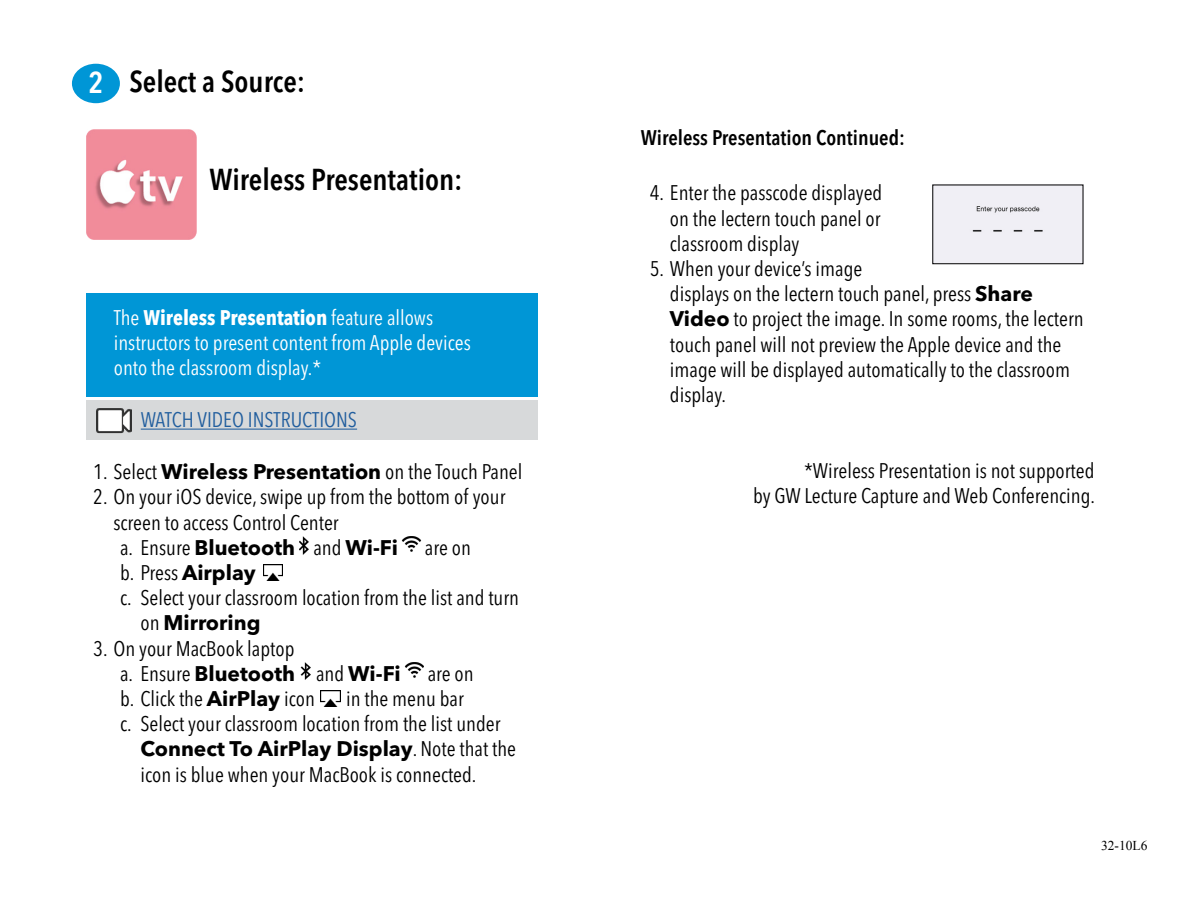
<style>
.page{position:relative;width:1188px;height:918px;background:#fff}
.page>*{position:absolute;margin:0;border:0;box-sizing:border-box;transform-origin:0 0}
.t1{font:600 condensed 30px "Avenir Next LT Pro";color:#000}
.t2{font:condensed 21px/25.2px "Avenir Next LT Pro";color:#000}
.t3{font:condensed 21px/25.2px "Avenir Next LT Pro";color:#fff}
.t4{font:700 21px "Avenir Next LT Pro";color:#000}
.t5{font:600 condensed 21px "Avenir Next LT Pro";color:#000}
.t6{font:condensed 21px "Avenir Next LT Pro";color:#215e9e}
.t7{font:13.5px "Times New Roman";color:#000}
.s1{color:#fff}
.s2{font-weight:700}
.s3{font-weight:700;font-stretch:normal}
.s4{font-weight:400;font-stretch:condensed}
</style>
<div class="page">
<div style="left:72px;top:64px;width:48px;height:39px;background:#0096d6;border-radius:50%"></div>
<div style="left:934px;top:187px;width:147px;height:75px;background:#f0eff5"></div>
<div style="left:932px;top:185px;width:151px;height:79px;border:1px solid #000"></div>
<img style="left:87px;top:130px;width:109px;height:109px">
<img style="left:299px;top:536px;width:10px;height:19px">
<img style="left:402px;top:536px;width:19px;height:16px">
<img style="left:263px;top:565px;width:20px;height:15px">
<img style="left:301px;top:662px;width:10px;height:18px">
<img style="left:405px;top:662px;width:19px;height:16px">
<img style="left:321px;top:691px;width:19px;height:15px">
<div style="left:86px;top:293px;width:452px;height:104px;background:#0096d6"></div>
<div style="left:86px;top:401px;width:452px;height:39px;background:#d7d9da"></div>
<hr style="left:141px;top:429px;width:216px;height:1px;background:#215e9e">
<img style="left:96px;top:408px;width:35px;height:26px">
<h1 class="t1" style="left:88px;top:63px;width:218px"><span class="s1">2</span> Select a Source:</h1>
<h1 class="t1" style="left:209px;top:161px;width:255px">Wireless Presentation:</h1>
<p class="t3" style="left:114px;top:305px;width:359px">The <span class="s2">Wireless Presentation</span> feature allows instructors to present content from Apple devices onto the classroom display.*</p>
<p class="t6" style="left:141px;top:407px;width:218px">WATCH VIDEO INSTRUCTIONS</p>
<p class="t2" style="left:93px;top:459px;width:431px">1. Select <span class="s3">Wireless Presentation</span> on the Touch Panel</p>
<p class="t2" style="left:93px;top:484px;width:414px">2. On your iOS device, swipe up from the bottom of your</p>
<p class="t2" style="left:113px;top:510px;width:227px">screen to access Control Center</p>
<p class="t4" style="left:120px;top:535px;width:279px"><span class="s4">a. Ensure</span> Bluetooth <span class="s4">and</span> Wi-Fi</p>
<p class="t2" style="left:425px;top:535px;width:47px">are on</p>
<p class="t2" style="left:120px;top:560px;width:137px">b. Press <span class="s3">Airplay</span></p>
<p class="t2" style="left:120px;top:585px;width:400px">c. Select your classroom location from the list and turn</p>
<p class="t4" style="left:140px;top:610px;width:122px"><span class="s4">on</span> Mirroring</p>
<p class="t2" style="left:120px;top:636px;width:282px;text-indent:-27px">3. On your MacBook laptop<br>a. Ensure <span class="s3">Bluetooth</span> and <span class="s3">Wi-Fi</span></p>
<p class="t2" style="left:428px;top:661px;width:47px">are on</p>
<p class="t2" style="left:120px;top:686px;width:196px">b. Click the <span class="s3">AirPlay</span> icon</p>
<p class="t2" style="left:346px;top:686px;width:119px">in the menu bar</p>
<p class="t2" style="left:120px;top:711px;width:382px">c. Select your classroom location from the list under</p>
<p class="t4" style="left:140px;top:736px;width:377px">Connect To AirPlay Display<span class="s4">. Note that the</span></p>
<p class="t2" style="left:140px;top:762px;width:338px">icon is blue when your MacBook is connected.</p>
<p class="t5" style="left:641px;top:125px;width:266px">Wireless Presentation Continued:</p>
<p class="t2" style="left:670px;top:180px;width:214px;text-align:justify;text-indent:-20px">4. Enter the passcode displayed on the lectern touch panel or classroom display</p>
<p class="t2" style="left:670px;top:256px;width:415px;text-indent:-20px">5. When your device’s image<br>displays on the lectern touch panel, press <span class="s3">Share Video</span> to project the image. In some rooms, the lectern touch panel will not preview the Apple device and the image will be displayed automatically to the classroom display.</p>
<p class="t2" style="left:753px;top:458px;width:344px;text-align:right">*Wireless Presentation is not supported<br>by GW Lecture Capture and Web Conferencing.</p>
<p class="t7" style="left:1101px;top:837px;width:92px">32-10L6 - p11 N</p>
</div>
